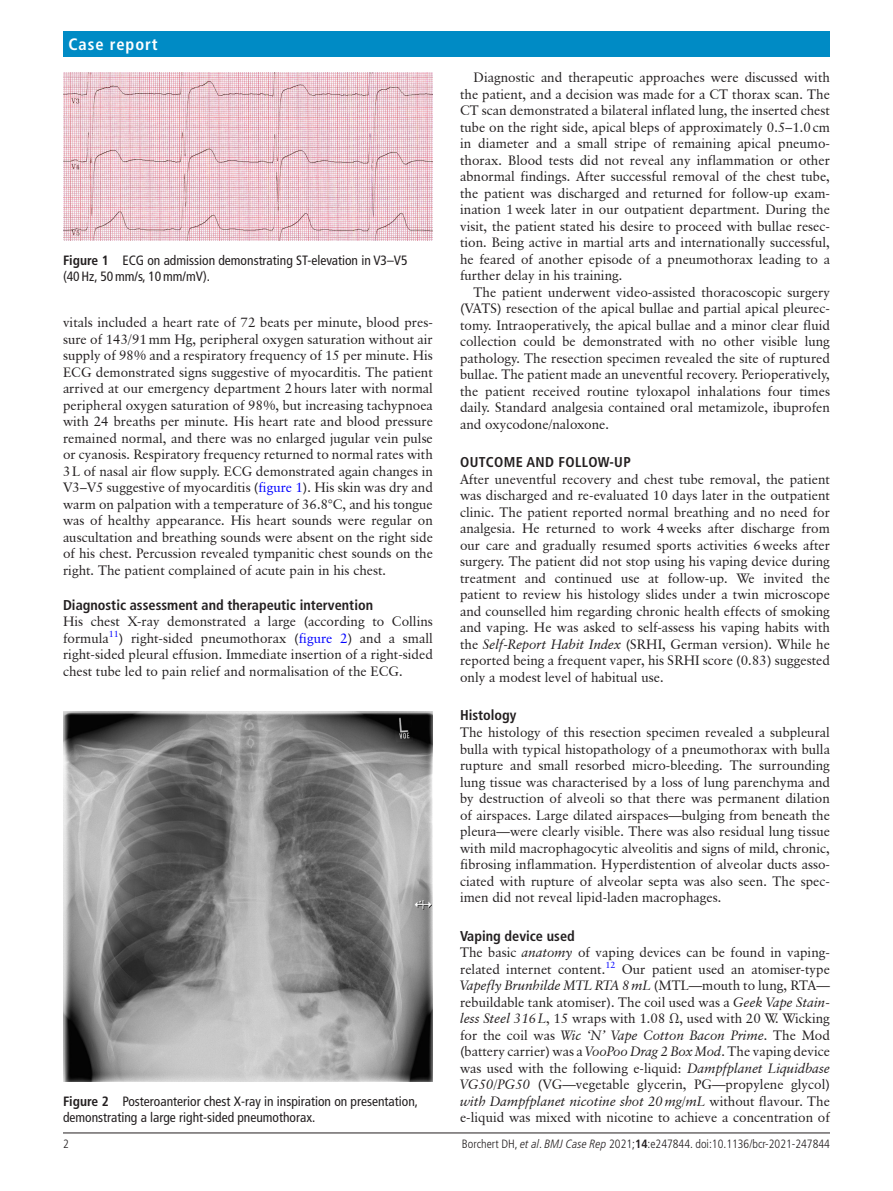
<style>
.page{position:relative;width:893px;height:1191px;background:#fff}
.page>*{position:absolute;margin:0;border:0;box-sizing:border-box;transform-origin:0 0}
.t1{font:700 condensed 16.5px "Frutiger LT Pro";letter-spacing:.055em;color:#fff}
.t2{font:700 condensed 14.25px "Frutiger LT Pro";color:#231f20}
.t3{font:700 condensed 14.25px "Frutiger LT Pro";letter-spacing:.025em;color:#231f20}
.t4{font:13.5px/16.5px "Classical Garamond BT";color:#231f20;text-align:justify}
.t5{font:condensed 13.5px/16.5px "Frutiger LT Pro";color:#231f20}
.t6{font:300 condensed 12px "Frutiger LT Pro";color:#231f20}
.s1{font-weight:700}
.s2{color:#00f}
.s3{font-style:italic}
</style>
<div class="page">
<hr style="left:63px;top:1132px;width:767px;height:1px;background:#231f20">
<div style="left:63px;top:31px;width:767px;height:25px;background:#008bc5"></div>
<img style="left:63px;top:72px;width:370px;height:169px">
<img style="left:63px;top:711px;width:370px;height:370px">
<p class="t1" style="left:69px;top:34px;width:91px">Case report</p>
<p class="t5" style="left:63px;top:252px;width:346px"><span class="s1">Figure 1</span> ECG on admission demonstrating ST-elevation in V3–V5 (40Hz, 50mm/s, 10mm/mV).</p>
<p class="t4" style="left:63px;top:314px;width:371px">vitals included a heart rate of 72 beats per minute, blood pres&shy;sure of 143/91mm Hg, peripheral oxygen saturation without air supply of 98% and a respiratory frequency of 15 per minute. His ECG demonstrated signs suggestive of myocarditis. The patient arrived at our emergency department 2hours later with normal peripheral oxygen saturation of 98%, but increasing tachypnoea with 24 breaths per minute. His heart rate and blood pressure remained normal, and there was no enlarged jugular vein pulse or cyanosis. Respiratory frequency returned to normal rates with 3L of nasal air flow supply. ECG demonstrated again changes in V3–V5 suggestive of myocarditis (<span class="s2">figure 1</span>). His skin was dry and warm on palpation with a temperature of 36.8°C, and his tongue was of healthy appearance. His heart sounds were regular on auscultation and breathing sounds were absent on the right side of his chest. Percussion revealed tympanitic chest sounds on the right. The patient complained of acute pain in his chest.</p>
<p class="t2" style="left:63px;top:596px;width:312px">Diagnostic assessment and therapeutic intervention</p>
<p class="t4" style="left:63px;top:613px;width:371px">His chest X-ray demonstrated a large (according to Collins formula<sup>11</sup>) right-sided pneumothorax (<span class="s2">figure 2</span>) and a small right-sided pleural effusion. Immediate insertion of a right-sided chest tube led to pain relief and normalisation of the ECG.</p>
<p class="t5" style="left:63px;top:1092px;width:357px"><span class="s1">Figure 2</span> Posteroanterior chest X-ray in inspiration on presentation, demonstrating a large right-sided pneumothorax.</p>
<p class="t4" style="left:460px;top:69px;width:371px;text-indent:14px">Diagnostic and therapeutic approaches were discussed with the patient, and a decision was made for a CT thorax scan. The CT scan demonstrated a bilateral inflated lung, the inserted chest tube on the right side, apical bleps of approximately 0.5–1.0cm in diameter and a small stripe of remaining apical pneumo&shy;thorax. Blood tests did not reveal any inflammation or other abnormal findings. After successful removal of the chest tube, the patient was discharged and returned for follow-up exam&shy;ination 1week later in our outpatient department. During the visit, the patient stated his desire to proceed with bullae resec&shy;tion. Being active in martial arts and internationally successful, he feared of another episode of a pneumothorax leading to a further delay in his training.</p>
<p class="t4" style="left:460px;top:284px;width:371px;text-indent:14px">The patient underwent video-assisted thoracoscopic surgery (VATS) resection of the apical bullae and partial apical pleurec&shy;tomy. Intraoperatively, the apical bullae and a minor clear fluid collection could be demonstrated with no other visible lung pathology. The resection specimen revealed the site of ruptured bullae. The patient made an uneventful recovery. Perioperatively, the patient received routine tyloxapol inhalations four times daily. Standard analgesia contained oral metamizole, ibuprofen and oxycodone/naloxone.</p>
<p class="t3" style="left:460px;top:454px;width:172px">OUTCOME AND FOLLOW-UP</p>
<p class="t4" style="left:460px;top:471px;width:371px">After uneventful recovery and chest tube removal, the patient was discharged and re-evaluated 10 days later in the outpatient clinic. The patient reported normal breathing and no need for analgesia. He returned to work 4weeks after discharge from our care and gradually resumed sports activities 6weeks after surgery. The patient did not stop using his vaping device during treatment and continued use at follow-up. We invited the patient to review his histology slides under a twin microscope and counselled him regarding chronic health effects of smoking and vaping. He was asked to self-assess his vaping habits with the <span class="s3">Self-Report Habit Index</span> (SRHI, German version). While he reported being a frequent vaper, his SRHI score (0.83) suggested only a modest level of habitual use.</p>
<p class="t2" style="left:460px;top:707px;width:58px">Histology</p>
<p class="t4" style="left:460px;top:724px;width:371px">The histology of this resection specimen revealed a subpleural bulla with typical histopathology of a pneumothorax with bulla rupture and small resorbed micro-bleeding. The surrounding lung tissue was characterised by a loss of lung parenchyma and by destruction of alveoli so that there was permanent dilation of airspaces. Large dilated airspaces—bulging from beneath the pleura—were clearly visible. There was also residual lung tissue with mild macrophagocytic alveolitis and signs of mild, chronic, fibrosing inflammation. Hyperdistention of alveolar ducts asso&shy;ciated with rupture of alveolar septa was also seen. The spec&shy;imen did not reveal lipid-laden macrophages.</p>
<p class="t2" style="left:460px;top:927px;width:116px">Vaping device used</p>
<p class="t4" style="left:460px;top:944px;width:371px">The basic <span class="s3">anatomy</span> of vaping devices can be found in vaping&shy;related internet content.<sup>12</sup></p>
<p class="t4" style="left:460px;top:960px;width:371px;text-indent:162px">Our patient used an atomiser-type <span class="s3">Vapefly Brunhilde MTL RTA 8mL</span> (MTL—mouth to lung, RTA— rebuildable tank atomiser). The coil used was a <span class="s3">Geek Vape Stain&shy;less Steel 316L</span>, 15 wraps with 1.08 Ω, used with 20 W. Wicking for the coil was <span class="s3">Wic ‘N’ Vape Cotton Bacon Prime</span>. The Mod (battery carrier) was a <span class="s3">VooPoo Drag 2 Box Mod</span>. The vaping device was used with the following e-liquid: <span class="s3">Dampfplanet Liquidbase VG50/PG50</span> (VG—vegetable glycerin, PG—propylene glycol) <span class="s3">with Dampfplanet nicotine shot 20mg/mL</span> without flavour. The e-liquid was mixed with nicotine to achieve a concentration of</p>
<p class="t6" style="left:63px;top:1136px;width:7px">2</p>
<p class="t6" style="left:462px;top:1136px;width:369px">Borchert DH, <span class="s3">et al</span>. <span class="s3">BMJ Case Rep</span> 2021;<span class="s1">14</span>:e247844. doi:10.1136/bcr-2021-247844</p>
</div>
